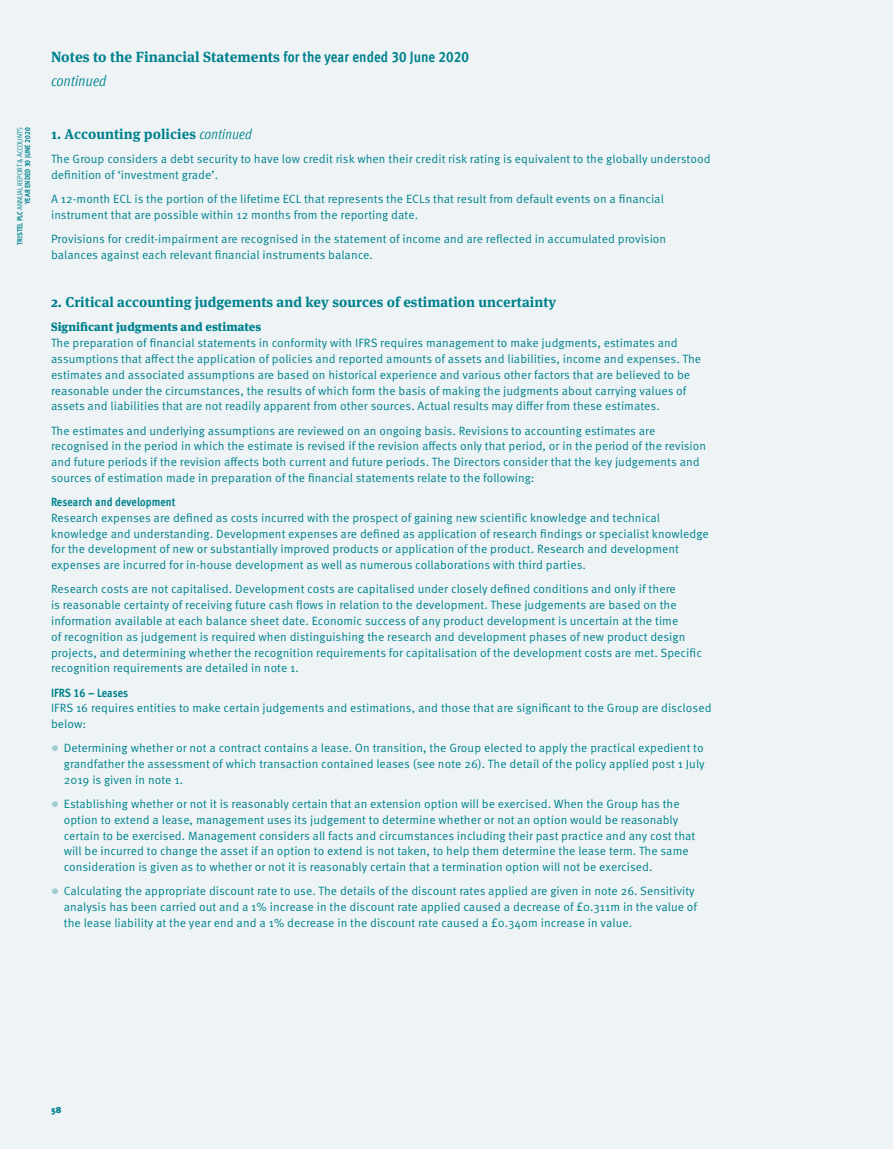
<style>
.page{position:relative;width:893px;height:1149px;background:#fff}
.page>*{position:absolute;margin:0;border:0;box-sizing:border-box;transform-origin:0 0}
.t1{font:italic condensed 15px "Meta Offc";letter-spacing:.005em;color:#00818d}
.t2{font:700 14.7px "Meta Serif OT";letter-spacing:.005em;color:#00818d}
.R_A_2019_Notes_Body{font:700 14.25px "Meta Serif OT";letter-spacing:.005em;color:#00818d}
.R_A_2019_Notes_Body-2{font:12px/15.8px "Meta Pro";letter-spacing:.005em;color:#00818d}
.R_A_2019_Notes_Headi{font:700 condensed 12px "Meta Offc";letter-spacing:.005em;color:#00818d}
.R_A_2019_Notes_Headi-2{font:900 12px "Meta Serif OT";letter-spacing:.005em;color:#00818d}
.t3{font:900 9px "Meta Pro";color:#00818d}
.t4{font:700 condensed 7.5px/7.5px "Meta Offc";letter-spacing:.005em;color:#00818d;text-align:right}
.s1{font-weight:400}
.s2{font-family:"Meta Offc";font-stretch:condensed;font-size:15px}
.s3{font-family:"Meta Offc";font-weight:400;font-style:italic;font-stretch:condensed}
.s4{font-weight:900;font-size:16.5px;color:#a0cbd0}
</style>
<div class="page">
<div style="left:0;top:0;width:893px;height:1148px;background:#eef4f6"></div>
<p class="t4" style="left:17px;top:245px;width:119px;rotate:-90deg">TRISTEL PLC <span class="s1">ANNUAL REPORT &amp; ACCOUNTS<br></span>YEAR ENDED 30 JUNE 2020</p>
<p class="t2" style="left:51px;top:48px;width:419px">Notes to the Financial Statements <span class="s2">for the year ended 30 June 2020</span></p>
<p class="t1" style="left:51px;top:72px;width:57px">continued</p>
<p class="R_A_2019_Notes_Body" style="left:51px;top:124px;width:202px">1. Accounting policies <span class="s3">continued</span></p>
<p class="R_A_2019_Notes_Body-2" style="left:51px;top:151px;width:661px">The Group considers a debt security to have low credit risk when their credit risk rating is equivalent to the globally understood definition of ‘investment grade’.</p>
<p class="R_A_2019_Notes_Body-2" style="left:51px;top:191px;width:614px">A 12-month ECL is the portion of the lifetime ECL that represents the ECLs that result from default events on a financial instrument that are possible within 12 months from the reporting date.</p>
<p class="R_A_2019_Notes_Body-2" style="left:51px;top:231px;width:617px">Provisions for credit-impairment are recognised in the statement of income and are reflected in accumulated provision balances against each relevant financial instruments balance.</p>
<p class="R_A_2019_Notes_Body" style="left:51px;top:293px;width:507px">2. Critical accounting judgements and key sources of estimation uncertainty</p>
<p class="R_A_2019_Notes_Headi-2" style="left:51px;top:319px;width:212px">Significant judgments and estimates</p>
<p class="R_A_2019_Notes_Body-2" style="left:51px;top:335px;width:652px">The preparation of financial statements in conformity with IFRS requires management to make judgments, estimates and assumptions that affect the application of policies and reported amounts of assets and liabilities, income and expenses. The estimates and associated assumptions are based on historical experience and various other factors that are believed to be reasonable under the circumstances, the results of which form the basis of making the judgments about carrying values of assets and liabilities that are not readily apparent from other sources. Actual results may differ from these estimates.</p>
<p class="R_A_2019_Notes_Body-2" style="left:51px;top:422px;width:657px">The estimates and underlying assumptions are reviewed on an ongoing basis. Revisions to accounting estimates are recognised in the period in which the estimate is revised if the revision affects only that period, or in the period of the revision and future periods if the revision affects both current and future periods. The Directors consider that the key judgements and sources of estimation made in preparation of the financial statements relate to the following:</p>
<p class="R_A_2019_Notes_Headi" style="left:51px;top:494px;width:126px">Research and development</p>
<p class="R_A_2019_Notes_Body-2" style="left:51px;top:510px;width:659px">Research expenses are defined as costs incurred with the prospect of gaining new scientific knowledge and technical knowledge and understanding. Development expenses are defined as application of research findings or specialist knowledge for the development of new or substantially improved products or application of the product. Research and development expenses are incurred for in-house development as well as numerous collaborations with third parties.</p>
<p class="R_A_2019_Notes_Body-2" style="left:51px;top:581px;width:652px">Research costs are not capitalised. Development costs are capitalised under closely defined conditions and only if there<br>is reasonable certainty of receiving future cash flows in relation to the development. These judgements are based on the information available at each balance sheet date. Economic success of any product development is uncertain at the time<br>of recognition as judgement is required when distinguishing the research and development phases of new product design projects, and determining whether the recognition requirements for capitalisation of the development costs are met. Specific recognition requirements are detailed in note 1.</p>
<p class="R_A_2019_Notes_Headi" style="left:51px;top:685px;width:79px">IFRS 16 – Leases</p>
<p class="R_A_2019_Notes_Body-2" style="left:51px;top:700px;width:662px">IFRS 16 requires entities to make certain judgements and estimations, and those that are significant to the Group are disclosed below:</p>
<p class="R_A_2019_Notes_Body-2" style="left:64px;top:740px;width:642px;text-align:justify;text-indent:-13px"><span class="s4">•</span> Determining whether or not a contract contains a lease. On transition, the Group elected to apply the practical expedient to grandfather the assessment of which transaction contained leases (see note 26). The detail of the policy applied post 1 July 2019 is given in note 1.</p>
<p class="R_A_2019_Notes_Body-2" style="left:64px;top:796px;width:633px;text-indent:-13px"><span class="s4">•</span> Establishing whether or not it is reasonably certain that an extension option will be exercised. When the Group has the option to extend a lease, management uses its judgement to determine whether or not an option would be reasonably certain to be exercised. Management considers all facts and circumstances including their past practice and any cost that will be incurred to change the asset if an option to extend is not taken, to help them determine the lease term. The same consideration is given as to whether or not it is reasonably certain that a termination option will not be exercised.</p>
<p class="R_A_2019_Notes_Body-2" style="left:64px;top:883px;width:635px;text-indent:-13px"><span class="s4">•</span> Calculating the appropriate discount rate to use. The details of the discount rates applied are given in note 26. Sensitivity analysis has been carried out and a 1% increase in the discount rate applied caused a decrease of £0.311m in the value of the lease liability at the year end and a 1% decrease in the discount rate caused a £0.340m increase in value.</p>
<p class="t3" style="left:51px;top:1104px;width:12px">58</p>
</div>
